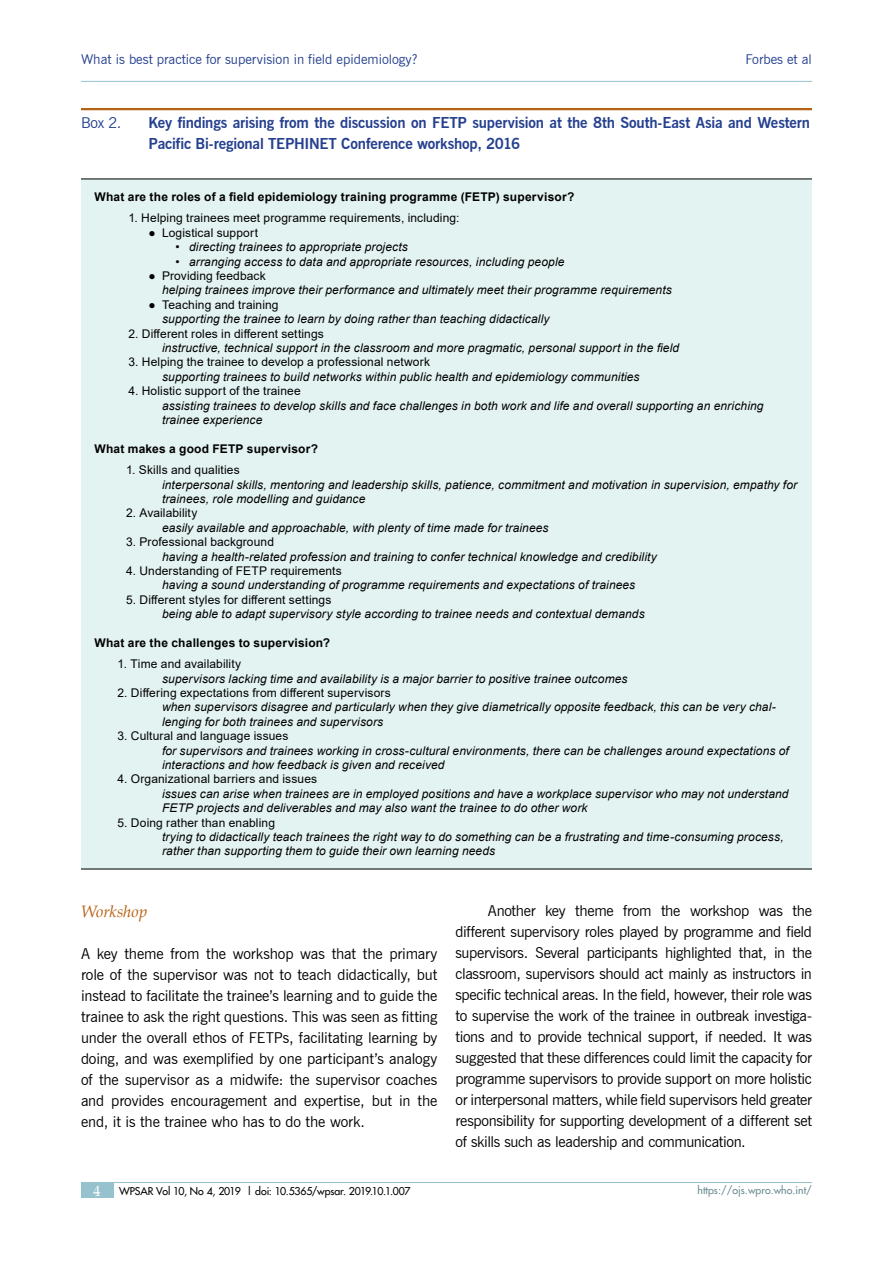
<style>
.page{position:relative;width:893px;height:1263px;background:#fff}
.page>*{position:absolute;margin:0;border:0;box-sizing:border-box;transform-origin:0 0}
.t1{font:italic 16.5px "Palatino Linotype";color:#b66113}
.t2{font:15px/21px "News Gothic BT";letter-spacing:-.01em;color:#000;text-align:justify}
.t3{font:700 15px/21px "News Gothic BT";letter-spacing:-.01em;color:#25408f}
.t4{font:15px "News Gothic BT";color:#25408f}
.t5{font:13.5px "News Gothic BT";color:#25408f}
.t6{font:italic 12px/14.4px "Arial";letter-spacing:.01em;color:#000}
.t7{font:12px "Arial";letter-spacing:.01em;color:#000}
.t8{font:700 12px "Arial";letter-spacing:.015em;color:#000}
.t9{font:10.5px "Futura LT";letter-spacing:-.015em;color:#000}
.t10{font:10.5px "Futura LT";color:#6b8c93}
.s1{font-family:"Palatino";font-size:15px;color:#fff}
</style>
<div class="page">
<hr style="left:81px;top:1182px;width:731px;height:1px;background:#96c2cd">
<div style="left:81px;top:1182px;width:32px;height:16px;background:#96c2cd"></div>
<hr style="left:81px;top:81px;width:731px;height:1px;background:#96c2cd">
<hr style="left:81px;top:108px;width:731px;height:2px;background:#b66113">
<div style="left:81px;top:179px;width:731px;height:690px;background:#e3f3f1"></div>
<hr style="left:81px;top:179px;width:731px;height:1px;background:#000">
<hr style="left:81px;top:869px;width:731px;height:1px;background:#000">
<p class="t5" style="left:81px;top:51px;width:338px">What is best practice for supervision in field epidemiology?</p>
<p class="t5" style="left:745px;top:51px;width:68px">Forbes et al</p>
<p class="t4" style="left:81px;top:114px;width:42px">Box 2.</p>
<p class="t3" style="left:148px;top:112px;width:663px">Key findings arising from the discussion on FETP supervision at the 8th South-East Asia and Western<br>Pacific Bi-regional TEPHINET Conference workshop, 2016</p>
<p class="t8" style="left:94px;top:188px;width:481px">What are the roles of a field epidemiology training programme (FETP) supervisor?</p>
<p class="t7" style="left:128px;top:210px;width:333px">1. Helping trainees meet programme requirements, including:</p>
<p class="t7" style="left:148px;top:224px;width:111px">● Logistical support</p>
<p class="t6" style="left:176px;top:240px;width:234px">• directing trainees to appropriate projects</p>
<p class="t6" style="left:176px;top:254px;width:391px">• arranging access to data and appropriate resources, including people</p>
<p class="t7" style="left:148px;top:267px;width:119px">● Providing feedback</p>
<p class="t6" style="left:162px;top:283px;width:511px">helping trainees improve their performance and ultimately meet their programme requirements</p>
<p class="t7" style="left:148px;top:296px;width:132px">● Teaching and training</p>
<p class="t6" style="left:162px;top:312px;width:389px">supporting the trainee to learn by doing rather than teaching didactically</p>
<p class="t7" style="left:128px;top:325px;width:197px">2. Different roles in different settings</p>
<p class="t6" style="left:162px;top:341px;width:519px">instructive, technical support in the classroom and more pragmatic, personal support in the field</p>
<p class="t7" style="left:128px;top:354px;width:303px">3. Helping the trainee to develop a professional network</p>
<p class="t6" style="left:162px;top:369px;width:479px">supporting trainees to build networks within public health and epidemiology communities</p>
<p class="t7" style="left:128px;top:383px;width:174px">4. Holistic support of the trainee</p>
<p class="t6" style="left:162px;top:398px;width:603px">assisting trainees to develop skills and face challenges in both work and life and overall supporting an enriching trainee experience</p>
<p class="t8" style="left:94px;top:440px;width:225px">What makes a good FETP supervisor?</p>
<p class="t7" style="left:126px;top:462px;width:115px">1. Skills and qualities</p>
<p class="t6" style="left:162px;top:477px;width:637px">interpersonal skills, mentoring and leadership skills, patience, commitment and motivation in supervision, empathy for trainees, role modelling and guidance</p>
<p class="t7" style="left:126px;top:505px;width:73px">2. Availability</p>
<p class="t6" style="left:162px;top:520px;width:388px">easily available and approachable, with plenty of time made for trainees</p>
<p class="t7" style="left:126px;top:534px;width:150px">3. Professional background</p>
<p class="t6" style="left:162px;top:549px;width:496px">having a health-related profession and training to confer technical knowledge and credibility</p>
<p class="t7" style="left:126px;top:562px;width:217px">4. Understanding of FETP requirements</p>
<p class="t6" style="left:162px;top:578px;width:475px">having a sound understanding of programme requirements and expectations of trainees</p>
<p class="t7" style="left:126px;top:591px;width:207px">5. Different styles for different settings</p>
<p class="t6" style="left:162px;top:607px;width:484px">being able to adapt supervisory style according to trainee needs and contextual demands</p>
<p class="t8" style="left:94px;top:634px;width:237px">What are the challenges to supervision?</p>
<p class="t7" style="left:117px;top:656px;width:125px">1. Time and availability</p>
<p class="t6" style="left:162px;top:671px;width:467px">supervisors lacking time and availability is a major barrier to positive trainee outcomes</p>
<p class="t7" style="left:117px;top:685px;width:275px">2. Differing expectations from different supervisors</p>
<p class="t6" style="left:162px;top:700px;width:615px">when supervisors disagree and particularly when they give diametrically opposite feedback, this can be very chal&shy;lenging for both trainees and supervisors</p>
<p class="t7" style="left:117px;top:728px;width:172px">3. Cultural and language issues</p>
<p class="t6" style="left:162px;top:743px;width:628px">for supervisors and trainees working in cross-cultural environments, there can be challenges around expectations of interactions and how feedback is given and received</p>
<p class="t7" style="left:117px;top:771px;width:201px">4. Organizational barriers and issues</p>
<p class="t6" style="left:162px;top:787px;width:628px">issues can arise when trainees are in employed positions and have a workplace supervisor who may not understand<br>FETP projects and deliverables and may also want the trainee to do other work</p>
<p class="t7" style="left:117px;top:814px;width:159px">5. Doing rather than enabling</p>
<p class="t6" style="left:162px;top:830px;width:623px">trying to didactically teach trainees the right way to do something can be a frustrating and time-consuming process, rather than supporting them to guide their own learning needs</p>
<h1 class="t1" style="left:81px;top:899px;width:68px">Workshop</h1>
<p class="t2" style="left:81px;top:943px;width:358px">A key theme from the workshop was that the primary role of the supervisor was not to teach didactically, but instead to facilitate the trainee’s learning and to guide the trainee to ask the right questions. This was seen as fitting under the overall ethos of FETPs, facilitating learning by doing, and was exemplified by one participant’s analogy of the supervisor as a midwife: the supervisor coaches and provides encouragement and expertise, but in the end, it is the trainee who has to do the work.</p>
<p class="t2" style="left:455px;top:900px;width:358px;text-indent:32px">Another key theme from the workshop was the different supervisory roles played by programme and field supervisors. Several participants highlighted that, in the classroom, supervisors should act mainly as instructors in specific technical areas. In the field, however, their role was to supervise the work of the trainee in outbreak investiga&shy;tions and to provide technical support, if needed. It was suggested that these differences could limit the capacity for programme supervisors to provide support on more holistic or interpersonal matters, while field supervisors held greater responsibility for supporting development of a different set of skills such as leadership and communication.</p>
<p class="t9" style="left:93px;top:1184px;width:319px"><span class="s1">4</span> WPSAR Vol 10, No 4, 2019 | doi: 10.5365/wpsar. 2019.10.1.007</p>
<p class="t10" style="left:698px;top:1184px;width:116px">https://ojs.wpro.who.int/</p>
</div>
